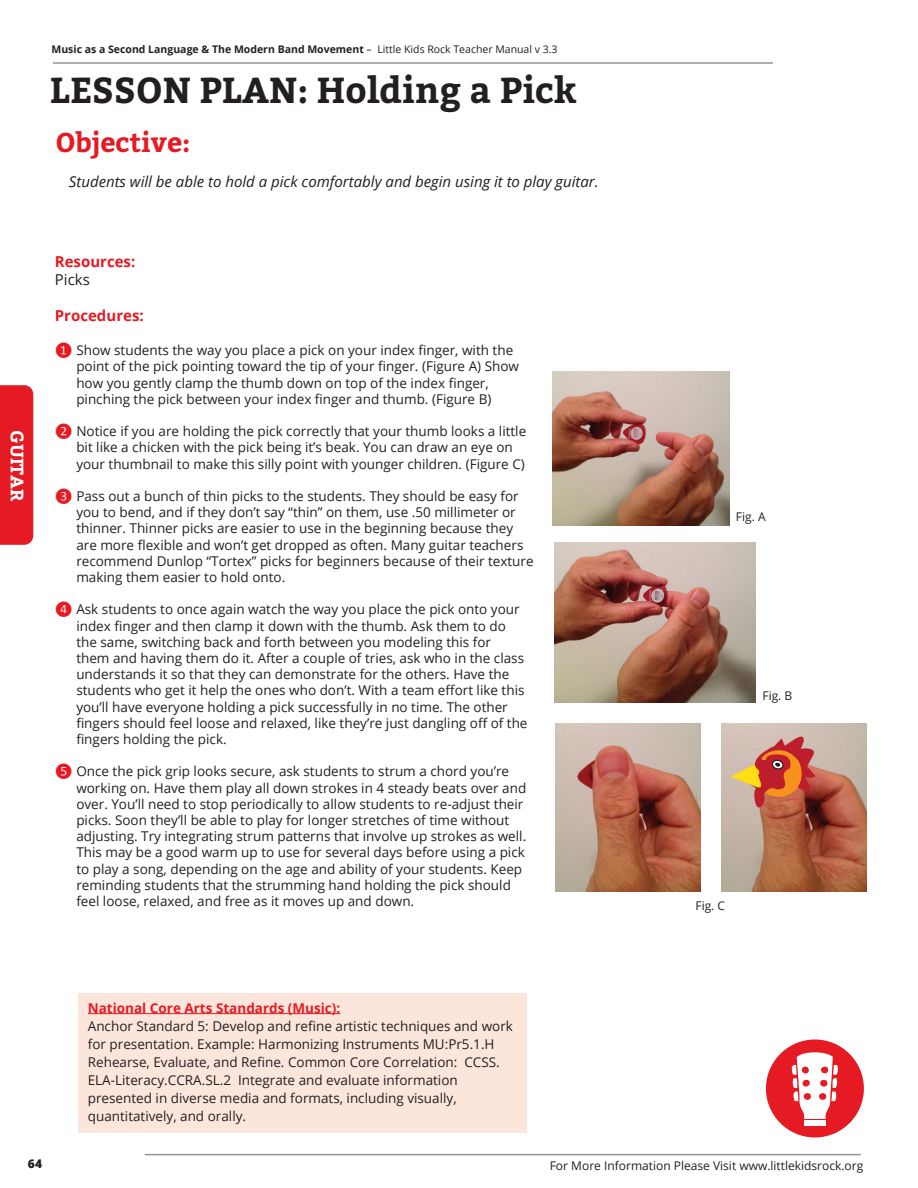
<style>
.page{position:relative;width:918px;height:1188px;background:#fff}
.page>*{position:absolute;margin:0;border:0;box-sizing:border-box;transform-origin:0 0}
.t1{font:700 36px "Bitter";color:#231f20}
.t2{font:700 27px "Bitter";color:#e51a23}
.t3{font:700 18px "Bitter";color:#fff}
.t4{font:italic 15px "Open Sans";color:#231f20}
.t5{font:700 15px "Open Sans";color:#e51a23}
.t6{font:15px "Open Sans";color:#231f20}
.t7{font:13.5px/16.2px "Open Sans";color:#231f20}
.t8{font:700 13.5px "Open Sans";color:#e51a23}
.t9{font:12px "Open Sans";color:#231f20}
.t10{font:800 12px "Open Sans";color:#231f20}
.t11{font:700 10.5px "Open Sans";color:#231f20}
.s1{font-weight:400}
.s2{font-family:"Calibri";color:#e51a23}
</style>
<div class="page">
<div style="left:766px;top:1040px;width:98px;height:97px;background:#e51a23;border-radius:50%"></div>
<svg style="left:791px;top:1052px;width:47px;height:67px"></svg>
<div style="left:804px;top:1121px;width:22px;height:5px;background:#fff"></div>
<hr style="left:53px;top:62px;width:720px;height:2px;background:#939598">
<div style="left:0;top:385px;width:33px;height:160px;background:#e51a23"></div>
<hr style="left:145px;top:1154px;width:716px;height:1px;background:#939598">
<img style="left:555px;top:542px;width:201px;height:161px">
<img style="left:553px;top:372px;width:177px;height:153px">
<img style="left:555px;top:724px;width:145px;height:167px">
<img style="left:721px;top:724px;width:146px;height:167px">
<svg style="left:731px;top:734px;width:86px;height:76px;background:#ca7a5f"></svg>
<div style="left:78px;top:994px;width:449px;height:139px;background:#fce6dc"></div>
<hr style="left:88px;top:1013px;width:252px;height:1px;background:#e51a23">
<h3 class="t3" style="left:28px;top:430px;width:73px;rotate:90deg">GUITAR</h3>
<p class="t11" style="left:51px;top:42px;width:508px">Music as a Second Language &amp; The Modern Band Movement <span class="s1">– Little Kids Rock Teacher Manual v 3.3</span></p>
<h1 class="t1" style="left:50px;top:69px;width:45px">LESSON</h1>
<h1 class="t1" style="left:200px;top:69px;width:378px">PLAN : Holding a Pick</h1>
<h2 class="t2" style="left:55px;top:126px;width:136px">Objective:</h2>
<p class="t4" style="left:69px;top:172px;width:531px">Students will be able to hold a pick comfortably and begin using it to play guitar.</p>
<p class="t5" style="left:55px;top:251px;width:82px">Resources:</p>
<p class="t6" style="left:55px;top:269px;width:36px">Picks</p>
<p class="t5" style="left:55px;top:305px;width:90px">Procedures:</p>
<p class="t7" style="left:76px;top:342px;width:444px;text-indent:-21px"><span class="s2">❶</span> Show students the way you place a pick on your index finger, with the point of the pick pointing toward the tip of your finger. (Figure A) Show how you gently clamp the thumb down on top of the index finger, pinching the pick between your index finger and thumb. (Figure B)</p>
<p class="t7" style="left:76px;top:423px;width:451px;text-indent:-21px"><span class="s2">❷</span> Notice if you are holding the pick correctly that your thumb looks a little bit like a chicken with the pick being it’s beak. You can draw an eye on your thumbnail to make this silly point with younger children. (Figure C)</p>
<p class="t7" style="left:76px;top:488px;width:459px;text-indent:-21px"><span class="s2">❸</span> Pass out a bunch of thin picks to the students. They should be easy for you to bend, and if they don’t say “thin” on them, use .50 millimeter or thinner. Thinner picks are easier to use in the beginning because they are more flexible and won’t get dropped as often. Many guitar teachers recommend Dunlop “Tortex” picks for beginners because of their texture making them easier to hold onto.</p>
<p class="t7" style="left:76px;top:601px;width:453px;text-indent:-21px"><span class="s2">❹</span> Ask students to once again watch the way you place the pick onto your index finger and then clamp it down with the thumb. Ask them to do the same, switching back and forth between you modeling this for them and having them do it. After a couple of tries, ask who in the class understands it so that they can demonstrate for the others. Have the students who get it help the ones who don’t. With a team effort like this you’ll have everyone holding a pick successfully in no time. The other fingers should feel loose and relaxed, like they’re just dangling off of the fingers holding the pick.</p>
<p class="t7" style="left:76px;top:763px;width:451px;text-indent:-21px"><span class="s2">❺</span> Once the pick grip looks secure, ask students to strum a chord you’re working on. Have them play all down strokes in 4 steady beats over and over. You’ll need to stop periodically to allow students to re-adjust their picks. Soon they’ll be able to play for longer stretches of time without adjusting. Try integrating strum patterns that involve up strokes as well.<br>This may be a good warm up to use for several days before using a pick to play a song, depending on the age and ability of your students. Keep reminding students that the strumming hand holding the pick should feel loose, relaxed, and free as it moves up and down.</p>
<p class="t9" style="left:736px;top:509px;width:31px">Fig. A</p>
<p class="t9" style="left:762px;top:687px;width:31px">Fig. B</p>
<p class="t9" style="left:696px;top:897px;width:31px">Fig. C</p>
<p class="t10" style="left:28px;top:1154px;width:16px">64</p>
<p class="t8" style="left:88px;top:998px;width:254px">National Core Arts Standards (Music):</p>
<p class="t7" style="left:88px;top:1016px;width:427px;line-height:18px">Anchor Standard 5: Develop and refine artistic techniques and work for presentation. Example: Harmonizing Instruments MU:Pr5.1.H Rehearse, Evaluate, and Refine. Common Core Correlation: CCSS.<br>ELA-Literacy.CCRA.SL.2 Integrate and evaluate information presented in diverse media and formats, including visually, quantitatively, and orally.</p>
<p class="t9" style="left:550px;top:1157px;width:315px">For More Information Please Visit www.littlekidsrock.org</p>
</div>
